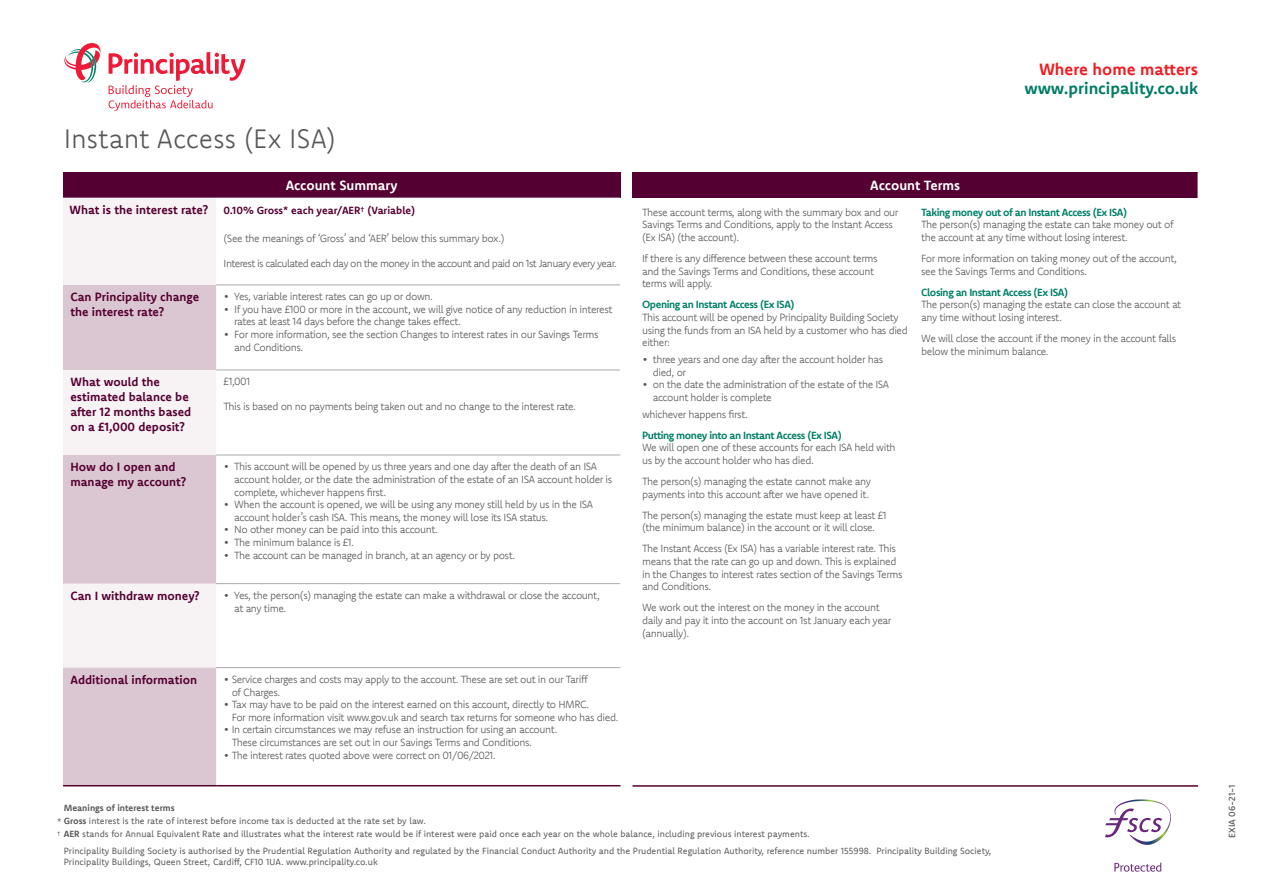
<style>
.page{position:relative;width:1263px;height:893px;background:#fff}
.page>*{position:absolute;margin:0;border:0;box-sizing:border-box;transform-origin:0 0}
.t1{font:300 27px "Komet";color:#57585a}
.t2{font:700 16.5px "Komet";color:#007c64}
.t3{font:700 16.5px "Komet";color:#ee1d23}
.t4{font:700 13.5px "Komet";color:#fff}
.t5{font:700 12px/15px "Komet";color:#550032}
.t6{font:300 10.5px/12.6px "Komet";letter-spacing:-.04em;color:#57585a}
.t7{font:300 10.5px "Komet";letter-spacing:-.06em;color:#57585a}
.t8{font:700 10.5px "Komet";color:#550032}
.t9{font:9px/12.9px "Komet";color:#57585a}
.Small_print{font:500 9px "Komet";color:#57585a}
.t10{font:5.25px "Komet";color:#57585a}
.s1{font-weight:700;color:#008068}
.s2{font-weight:700}
</style>
<div class="page">
<svg style="left:1114px;top:863px;width:47px;height:9px"></svg>
<svg style="left:1105px;top:799px;width:66px;height:46px"></svg>
<svg style="left:64px;top:43px;width:37px;height:40px"></svg>
<svg style="left:109px;top:52px;width:136px;height:59px"></svg>
<div style="left:632px;top:172px;width:566px;height:26px;background:#550032"></div>
<hr style="left:632px;top:785px;width:566px;height:2px;background:#550032">
<div style="left:63px;top:172px;width:557px;height:26px;background:#550032"></div>
<div style="left:63px;top:198px;width:153px;height:87px;background:#f7f2f4"></div>
<svg style="left:216px;top:284px;width:404px;height:501px"></svg>
<svg style="left:63px;top:285px;width:153px;height:500px;fill:#dac7d1"></svg>
<hr style="left:216px;top:285px;width:404px;height:1px;background:#a8a9ad">
<hr style="left:216px;top:370px;width:404px;height:1px;background:#a8a9ad">
<hr style="left:216px;top:455px;width:404px;height:1px;background:#a8a9ad">
<hr style="left:216px;top:785px;width:404px;height:1px;background:#550032">
<hr style="left:216px;top:583px;width:404px;height:1px;background:#a8a9ad">
<hr style="left:216px;top:667px;width:404px;height:1px;background:#a8a9ad">
<hr style="left:63px;top:785px;width:153px;height:1px;background:#550032">
<p class="t1" style="left:64px;top:121px;width:274px">Instant Access (Ex ISA)</p>
<p class="t4" style="left:286px;top:176px;width:113px">Account Summary</p>
<p class="t5" style="left:69px;top:202px;width:140px">What is the interest rate?</p>
<p class="t8" style="left:224px;top:204px;width:193px">0.10% Gross* each year/AER<sup>†</sup> (Variable)</p>
<p class="t6" style="left:224px;top:231px;width:283px">(See the meanings of ‘Gross’ and ‘AER’ below this summary box.)</p>
<p class="t7" style="left:224px;top:256px;width:395px">Interest is calculated each day on the money in the account and paid on 1st January every year.</p>
<p class="t5" style="left:70px;top:289px;width:130px">Can Principality change the interest rate?</p>
<p class="t6" style="left:224px;top:290px;width:211px">• Yes, variable interest rates can go up or down.</p>
<p class="t6" style="left:234px;top:303px;width:380px;text-indent:-11px">• If you have £100 or more in the account, we will give notice of any reduction in interest rates at least 14 days before the change takes effect.</p>
<p class="t6" style="left:234px;top:328px;width:366px;text-indent:-11px">• For more information, see the section Changes to interest rates in our Savings Terms and Conditions.</p>
<p class="t5" style="left:70px;top:374px;width:122px">What would the estimated balance be after 12 months based on a £1,000 deposit?</p>
<p class="t6" style="left:224px;top:375px;width:28px">£1,001</p>
<p class="t6" style="left:224px;top:400px;width:354px">This is based on no payments being taken out and no change to the interest rate.</p>
<p class="t5" style="left:70px;top:459px;width:117px">How do I open and manage my account?</p>
<p class="t6" style="left:234px;top:460px;width:380px;text-indent:-11px">• This account will be opened by us three years and one day after the death of an ISA account holder, or the date the administration of the estate of an ISA account holder is complete, whichever happens first.</p>
<p class="t6" style="left:234px;top:498px;width:360px;text-indent:-11px">• When the account is opened, we will be using any money still held by us in the ISA account holder’s cash ISA. This means, the money will lose its ISA status.</p>
<p class="t6" style="left:224px;top:523px;width:216px">• No other money can be paid into this account.</p>
<p class="t6" style="left:224px;top:536px;width:132px">• The minimum balance is £1.</p>
<p class="t6" style="left:224px;top:548px;width:293px">• The account can be managed in branch, at an agency or by post.</p>
<p class="t5" style="left:70px;top:588px;width:131px">Can I withdraw money?</p>
<p class="t6" style="left:234px;top:589px;width:367px;text-indent:-11px">• Yes, the person(s) managing the estate can make a withdrawal or close the account, at any time.</p>
<p class="t5" style="left:70px;top:672px;width:128px">Additional information</p>
<p class="t6" style="left:232px;top:673px;width:358px;text-indent:-8px">• Service charges and costs may apply to the account. These are set out in our Tariff of Charges.</p>
<p class="t6" style="left:232px;top:698px;width:388px;text-indent:-8px">• Tax may have to be paid on the interest earned on this account, directly to HMRC.<br>For more information visit www.gov.uk and search tax returns for someone who has died.</p>
<p class="t6" style="left:232px;top:723px;width:327px;text-indent:-8px">• In certain circumstances we may refuse an instruction for using an account.<br>These circumstances are set out in our Savings Terms and Conditions.</p>
<p class="t6" style="left:224px;top:748px;width:274px">• The interest rates quoted above were correct on 01/06/2021.</p>
<p class="t4" style="left:870px;top:177px;width:91px">Account Terms</p>
<h2 class="t3" style="left:1039px;top:59px;width:161px">Where home matters</h2>
<h2 class="t2" style="left:1024px;top:78px;width:175px">www.principality.co.uk</h2>
<p class="t6" style="left:642px;top:205px;width:258px">These account terms, along with the summary box and our<br>Savings Terms and Conditions, apply to the Instant Access (Ex ISA) (the account).</p>
<p class="t6" style="left:642px;top:252px;width:237px">If there is any difference between these account terms and the Savings Terms and Conditions, these account terms will apply.</p>
<p class="t6" style="left:642px;top:298px;width:267px"><span class="s1">Opening an Instant Access (Ex ISA)<br></span>This account will be opened by Principality Building Society using the funds from an ISA held by a customer who has died either:</p>
<p class="t6" style="left:653px;top:353px;width:232px;text-indent:-11px">• three years and one day after the account holder has died, or</p>
<p class="t6" style="left:653px;top:378px;width:238px;text-indent:-11px">• on the date the administration of the estate of the ISA account holder is complete</p>
<p class="t6" style="left:642px;top:407px;width:107px">whichever happens first.</p>
<p class="t6" style="left:642px;top:428px;width:255px"><span class="s1">Putting money into an Instant Access (Ex ISA)<br></span>We will open one of these accounts for each ISA held with us by the account holder who has died.</p>
<p class="t6" style="left:642px;top:475px;width:230px">The person(s) managing the estate cannot make any payments into this account after we have opened it.</p>
<p class="t6" style="left:642px;top:508px;width:246px">The person(s) managing the estate must keep at least £1 (the minimum balance) in the account or it will close.</p>
<p class="t6" style="left:642px;top:542px;width:262px">The Instant Access (Ex ISA) has a variable interest rate. This means that the rate can go up and down. This is explained in the Changes to interest rates section of the Savings Terms and Conditions.</p>
<p class="t6" style="left:642px;top:601px;width:251px">We work out the interest on the money in the account daily and pay it into the account on 1st January each year (annually).</p>
<p class="t6" style="left:921px;top:205px;width:254px"><span class="s1">Taking money out of an Instant Access (Ex ISA)<br></span>The person(s) managing the estate can take money out of the account at any time without losing interest.</p>
<p class="t6" style="left:921px;top:252px;width:257px">For more information on taking money out of the account, see the Savings Terms and Conditions.</p>
<p class="t6" style="left:921px;top:285px;width:262px"><span class="s1">Closing an Instant Access (Ex ISA)<br></span>The person(s) managing the estate can close the account at any time without losing interest.</p>
<p class="t6" style="left:921px;top:332px;width:257px">We will close the account if the money in the account falls below the minimum balance.</p>
<p class="t9" style="left:64px;top:801px;width:747px"><span class="s2">Meanings of interest terms<br>Gross</span> interest is the rate of interest before income tax is deducted at the rate set by law.<br><span class="s2">AER</span> stands for Annual Equivalent Rate and illustrates what the interest rate would be if interest were paid once each year on the whole balance, including previous interest payments.</p>
<p class="t9" style="left:64px;top:845px;width:929px;line-height:10.8px">Principality Building Society is authorised by the Prudential Regulation Authority and regulated by the Financial Conduct Authority and the Prudential Regulation Authority, reference number 155998. Principality Building Society,<br>Principality Buildings, Queen Street, Cardiff, CF10 1UA. www.principality.co.uk</p>
<p class="t9" style="left:57px;top:815px;width:6px">*</p>
<p class="t10" style="left:57px;top:829px;width:5px">†</p>
<p class="Small_print" style="left:1226px;top:837px;width:55px;rotate:-90deg">EXIA 06-21-1</p>
</div>
